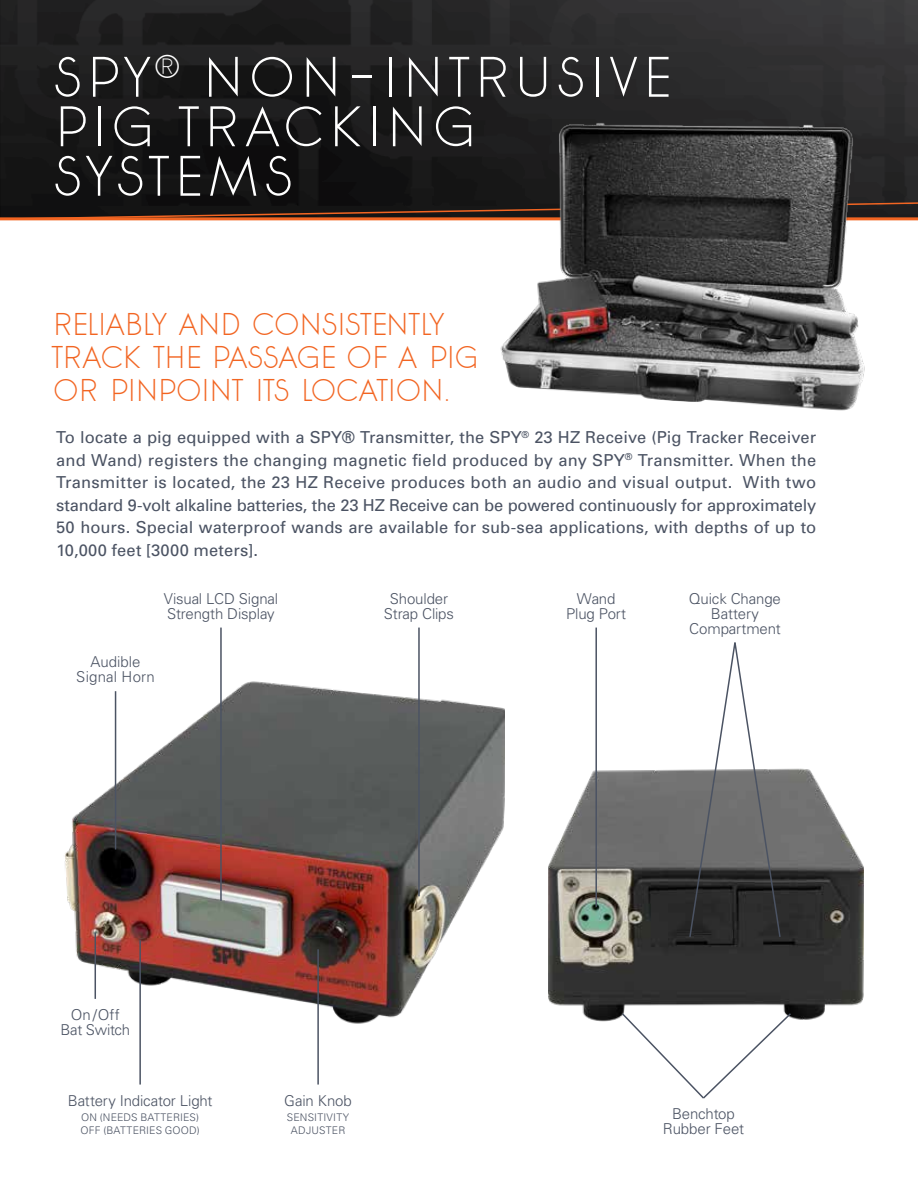
<style>
.page{position:relative;width:918px;height:1188px;background:#fff}
.page>*{position:absolute;margin:0;border:0;box-sizing:border-box;transform-origin:0 0}
.t1{font:200 57px/49.5px "phantom";letter-spacing:.085em;color:#fff}
.t2{font:200 31.5px/33px "phantom";letter-spacing:-.01em;color:#f26522}
.t3{font:16.5px/22.5px "Univers";letter-spacing:.005em;color:#4b5363;text-align:justify}
.t4{font:300 15px/15px "Univers";letter-spacing:-.01em;color:#4b5363;text-align:center}
.t5{font:300 15px/15px "Univers";letter-spacing:.01em;color:#4b5363;text-align:center}
.t6{font:300 10.5px/13.5px "Univers";letter-spacing:.015em;color:#4b5363}
</style>
<div class="page">
<img style="left:0;top:0;width:918px;height:201px">
<svg style="left:0;top:201px;width:918px;height:20px;background:#30231d"></svg>
<hr style="left:0;top:217px;width:918px;height:3px;background:#f26522">
<img style="left:64px;top:681px;width:441px;height:343px">
<hr style="left:95px;top:933px;width:1px;height:66px;background:#4b5363">
<hr style="left:115px;top:691px;width:1px;height:159px;background:#4b5363">
<hr style="left:139px;top:940px;width:2px;height:145px;background:#4b5363">
<hr style="left:220px;top:628px;width:2px;height:273px;background:#4b5363">
<hr style="left:418px;top:628px;width:2px;height:268px;background:#4b5363">
<hr style="left:317px;top:949px;width:2px;height:136px;background:#4b5363">
<img style="left:549px;top:768px;width:315px;height:254px">
<hr style="left:595px;top:628px;width:2px;height:279px;background:#4b5363">
<svg style="left:688px;top:642px;width:94px;height:297px"></svg>
<svg style="left:620px;top:1012px;width:173px;height:87px"></svg>
<img style="left:478px;top:119px;width:391px;height:292px">
<h1 class="t1" style="left:54px;top:52px;width:616px">SPY<sup>®</sup> NON-INTRUSIVE<br>PIG TRACKING<br>SYSTEMS</h1>
<h2 class="t2" style="left:52px;top:308px;width:428px">RELIABLY AND CONSISTENTLY<br>TRACK THE PASSAGE OF A PIG<br>OR PINPOINT ITS LOCATION.</h2>
<p class="t3" style="left:56px;top:426px;width:762px">To locate a pig equipped with a SPY® Transmitter, the SPY<sup>®</sup> 23 HZ Receive (Pig Tracker Receiver and Wand) registers the changing magnetic field produced by any SPY<sup>®</sup> Transmitter. When the Transmitter is located, the 23 HZ Receive produces both an audio and visual output. With two standard 9-volt alkaline batteries, the 23 HZ Receive can be powered continuously for approximately 50 hours. Special waterproof wands are available for sub-sea applications, with depths of up to 10,000 feet [3000 meters].</p>
<p class="t4" style="left:164px;top:590px;width:116px;text-align:left">Visual LCD Signal<br>Strength Display</p>
<p class="t4" style="left:384px;top:590px;width:72px">Shoulder<br>Strap Clips</p>
<p class="t5" style="left:76px;top:654px;width:80px">Audible<br>Signal Horn</p>
<p class="t4" style="left:566px;top:590px;width:62px">Wand<br>Plug Port</p>
<p class="t4" style="left:689px;top:590px;width:93px">Quick Change<br>Battery<br>Compartment</p>
<p class="t4" style="left:60px;top:1007px;width:71px">On/Off<br>Bat Switch</p>
<p class="t4" style="left:68px;top:1092px;width:146px">Battery Indicator Light</p>
<p class="t6" style="left:81px;top:1110px;width:121px">ON (NEEDS BATTERIES)<br>OFF (BATTERIES GOOD)</p>
<p class="t4" style="left:284px;top:1092px;width:69px">Gain Knob</p>
<p class="t6" style="left:287px;top:1110px;width:64px;text-align:center">SENSITIVITY<br>ADJUSTER</p>
<p class="t4" style="left:663px;top:1106px;width:83px">Benchtop<br>Rubber Feet</p>
</div>
